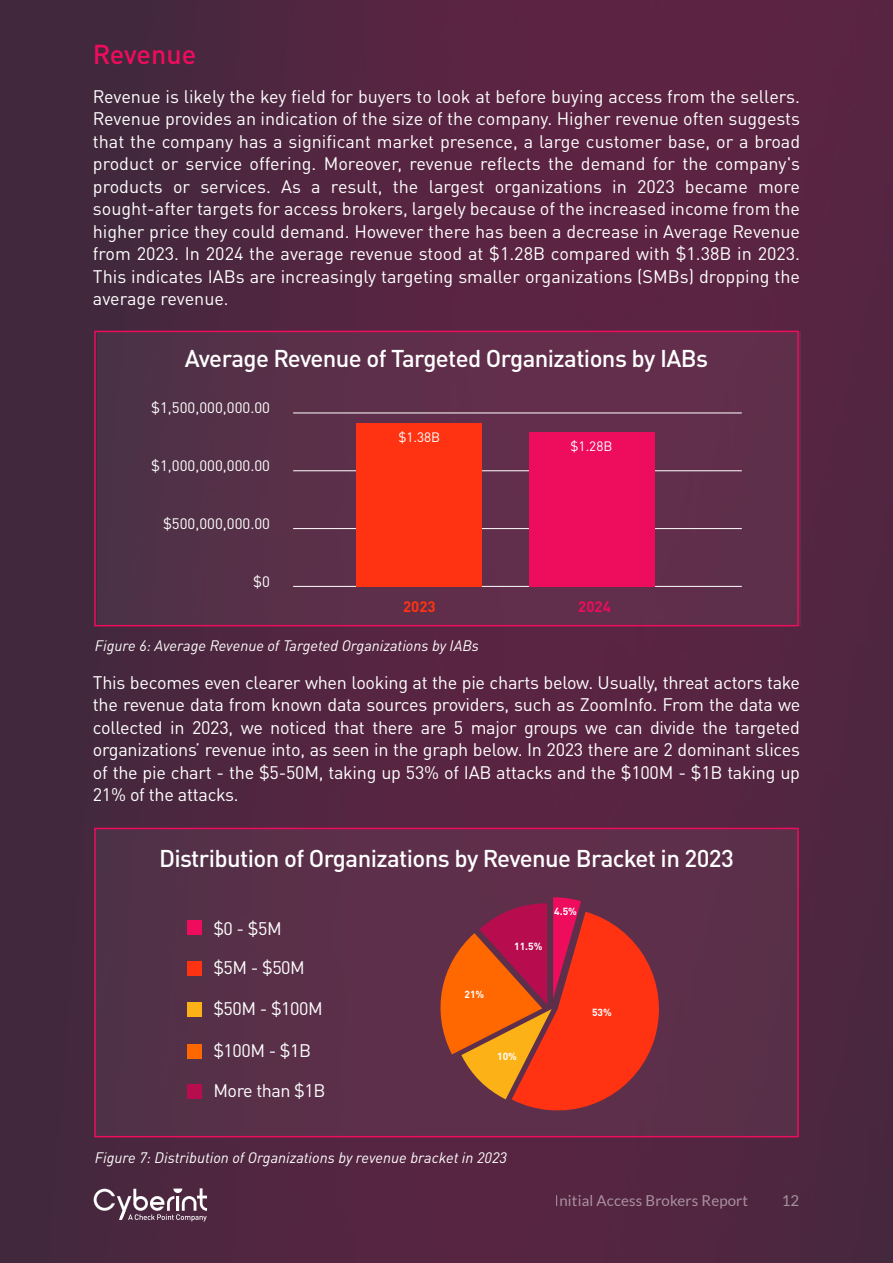
<style>
.page{position:relative;width:893px;height:1263px;background:#fff}
.page>*{position:absolute;margin:0;border:0;box-sizing:border-box;transform-origin:0 0}
.t1{font:500 27px "DIN Pro";letter-spacing:-.005em;color:#ee0c5d}
.t2{font:500 24px "DIN Pro";letter-spacing:-.025em;color:#fff}
.t3{font:18px/22.5px "DIN Pro";letter-spacing:-.015em;color:#fff;text-align:justify}
.t4{font:italic 15px "DIN Pro";color:#fff}
.t5{font:15px "DIN Pro";color:#fff}
.t6{font:15px "Lato";letter-spacing:.01em;color:#fff}
.t7{font:700 15px "DIN Pro";color:#ff3312}
.t8{font:700 15px "DIN Pro";color:#ee0c5d}
.t9{font:13.5px "DIN Pro";color:#fff}
.t10{font:700 10.2px "DIN Pro";color:#fff}
</style>
<div class="page">
<img style="left:0;top:0;width:893px;height:1263px">
<div style="left:97px;top:331px;width:703px;height:295px;background:linear-gradient(to right,#533147,#662e4c)"></div>
<div style="left:94px;top:331px;width:705px;height:295px;border:2px solid #ee0c5d"></div>
<hr style="left:293px;top:586px;width:449px;height:1px;background:#fff">
<hr style="left:293px;top:528px;width:449px;height:1px;background:#fff">
<hr style="left:293px;top:470px;width:449px;height:1px;background:#fff">
<hr style="left:293px;top:413px;width:449px;height:1px;background:#fff">
<div style="left:356px;top:424px;width:126px;height:163px;background:#ff3312"></div>
<div style="left:528px;top:432px;width:126px;height:155px;background:#ee0c5d"></div>
<svg style="left:94px;top:1188px;width:113px;height:33px"></svg>
<div style="left:95px;top:828px;width:703px;height:309px;background:#5b2f49"></div>
<div style="left:94px;top:828px;width:705px;height:309px;border:2px solid #ee0c5d"></div>
<div style="left:187px;top:920px;width:14px;height:15px;background:#ee0c5d"></div>
<div style="left:187px;top:961px;width:14px;height:14px;background:#ff3312"></div>
<div style="left:187px;top:1002px;width:14px;height:14px;background:#fcb117"></div>
<div style="left:187px;top:1044px;width:14px;height:15px;background:#ff6700"></div>
<div style="left:187px;top:1084px;width:14px;height:14px;background:#b70d4e"></div>
<svg style="left:440px;top:897px;width:219px;height:214px"></svg>
<h1 class="t1" style="left:93px;top:33px;width:105px">Revenue</h1>
<p class="t3" style="left:93px;top:83px;width:709px">Revenue is likely the key field for buyers to look at before buying access from the sellers.<br>Revenue provides an indication of the size of the company. Higher revenue often suggests that the company has a significant market presence, a large customer base, or a broad product or service offering. Moreover, revenue reflects the demand for the company's products or services. As a result, the largest organizations in 2023 became more sought-after targets for access brokers, largely because of the increased income from the higher price they could demand. However there has been a decrease in Average Revenue from 2023. In 2024 the average revenue stood at $1.28B compared with $1.38B in 2023.<br>This indicates IABs are increasingly targeting smaller organizations (SMBs) dropping the average revenue.</p>
<h2 class="t2" style="left:185px;top:339px;width:525px">Average Revenue of Targeted Organizations by IABs</h2>
<p class="t5" style="left:151px;top:396px;width:120px">$1,500,000,000.00</p>
<p class="t5" style="left:151px;top:454px;width:120px">$1,000,000,000.00</p>
<p class="t5" style="left:163px;top:511px;width:109px">$500,000,000.00</p>
<p class="t5" style="left:253px;top:569px;width:18px">$0</p>
<p class="t9" style="left:398px;top:426px;width:43px">$1.38B</p>
<p class="t9" style="left:571px;top:436px;width:43px">$1.28B</p>
<p class="t7" style="left:403px;top:594px;width:34px">2023</p>
<p class="t8" style="left:578px;top:594px;width:34px">2024</p>
<p class="t4" style="left:95px;top:634px;width:385px">Figure 6: Average Revenue of Targeted Organizations by IABs</p>
<p class="t3" style="left:93px;top:669px;width:709px">This becomes even clearer when looking at the pie charts below. Usually, threat actors take the revenue data from known data sources providers, such as ZoomInfo. From the data we collected in 2023, we noticed that there are 5 major groups we can divide the targeted organizations’ revenue into, as seen in the graph below. In 2023 there are 2 dominant slices of the pie chart - the $5-50M, taking up 53% of IAB attacks and the $100M - $1B taking up 21% of the attacks.</p>
<h2 class="t2" style="left:159px;top:839px;width:576px">Distribution of Organizations by Revenue Bracket in 2023</h2>
<p class="t3" style="left:213px;top:907px;width:93px;line-height:39.3px">$0 - $5M $5M - $50M</p>
<p class="t3" style="left:213px;top:995px;width:111px">$50M - $100M</p>
<p class="t3" style="left:213px;top:1037px;width:99px">$100M - $1B</p>
<p class="t3" style="left:213px;top:1077px;width:114px">More than $1B</p>
<p class="t10" style="left:514px;top:937px;width:30px">11.5%</p>
<p class="t10" style="left:554px;top:903px;width:24px">4.5%</p>
<p class="t10" style="left:464px;top:986px;width:21px">21%</p>
<p class="t10" style="left:497px;top:1048px;width:21px">10%</p>
<p class="t10" style="left:592px;top:1003px;width:21px">53%</p>
<p class="t4" style="left:95px;top:1146px;width:413px">Figure 7: Distribution of Organizations by revenue bracket in 2023</p>
<p class="t6" style="left:555px;top:1192px;width:195px">Initial Access Brokers Report</p>
<p class="t6" style="left:782px;top:1192px;width:19px">12</p>
</div>
